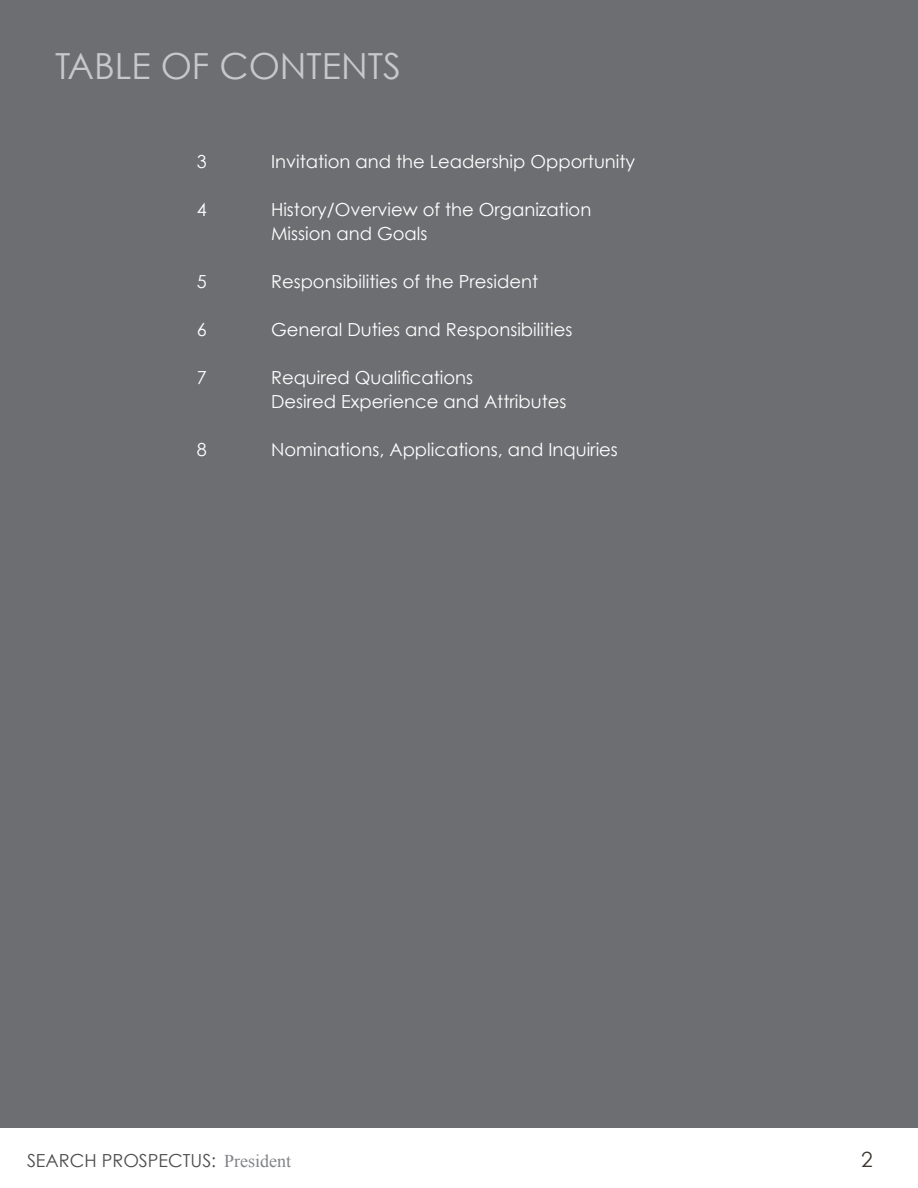
<style>
.page{position:relative;width:918px;height:1188px;background:#fff}
.page>*{position:absolute;margin:0;border:0;box-sizing:border-box;transform-origin:0 0}
.t1{font:36px "Century Gothic";color:#c7c8ca}
.t2{font:21px "Century Gothic";color:#3d382e}
.t3{font:18px/24px "Century Gothic";color:#fff}
.t4{font:18px "Century Gothic";color:#4d4d4f}
.s1{font-family:"Times New Roman";color:#818386}
</style>
<div class="page">
<div style="left:1px;top:0;width:917px;height:1128px;background:#6d6e71"></div>
<h1 class="t1" style="left:55px;top:44px;width:348px">TABLE OF CONTENTS</h1>
<p class="t3" style="left:197px;top:149px;width:11px">3</p>
<p class="t3" style="left:271px;top:149px;width:366px">Invitation and the Leadership Opportunity</p>
<p class="t3" style="left:197px;top:197px;width:11px">4</p>
<p class="t3" style="left:271px;top:197px;width:322px">History/Overview of the Organization<br>Mission and Goals</p>
<p class="t3" style="left:197px;top:269px;width:11px">5</p>
<p class="t3" style="left:271px;top:269px;width:269px">Responsibilities of the President</p>
<p class="t3" style="left:197px;top:317px;width:11px">6</p>
<p class="t3" style="left:271px;top:317px;width:303px">General Duties and Responsibilities</p>
<p class="t3" style="left:197px;top:365px;width:11px">7</p>
<p class="t3" style="left:271px;top:365px;width:297px">Required Qualifications<br>Desired Experience and Attributes</p>
<p class="t3" style="left:197px;top:437px;width:11px">8</p>
<p class="t3" style="left:271px;top:437px;width:348px">Nominations, Applications, and Inquiries</p>
<p class="t4" style="left:27px;top:1150px;width:266px">SEARCH PROSPECTUS: <span class="s1">President</span></p>
<p class="t2" style="left:861px;top:1147px;width:13px">2</p>
</div>
